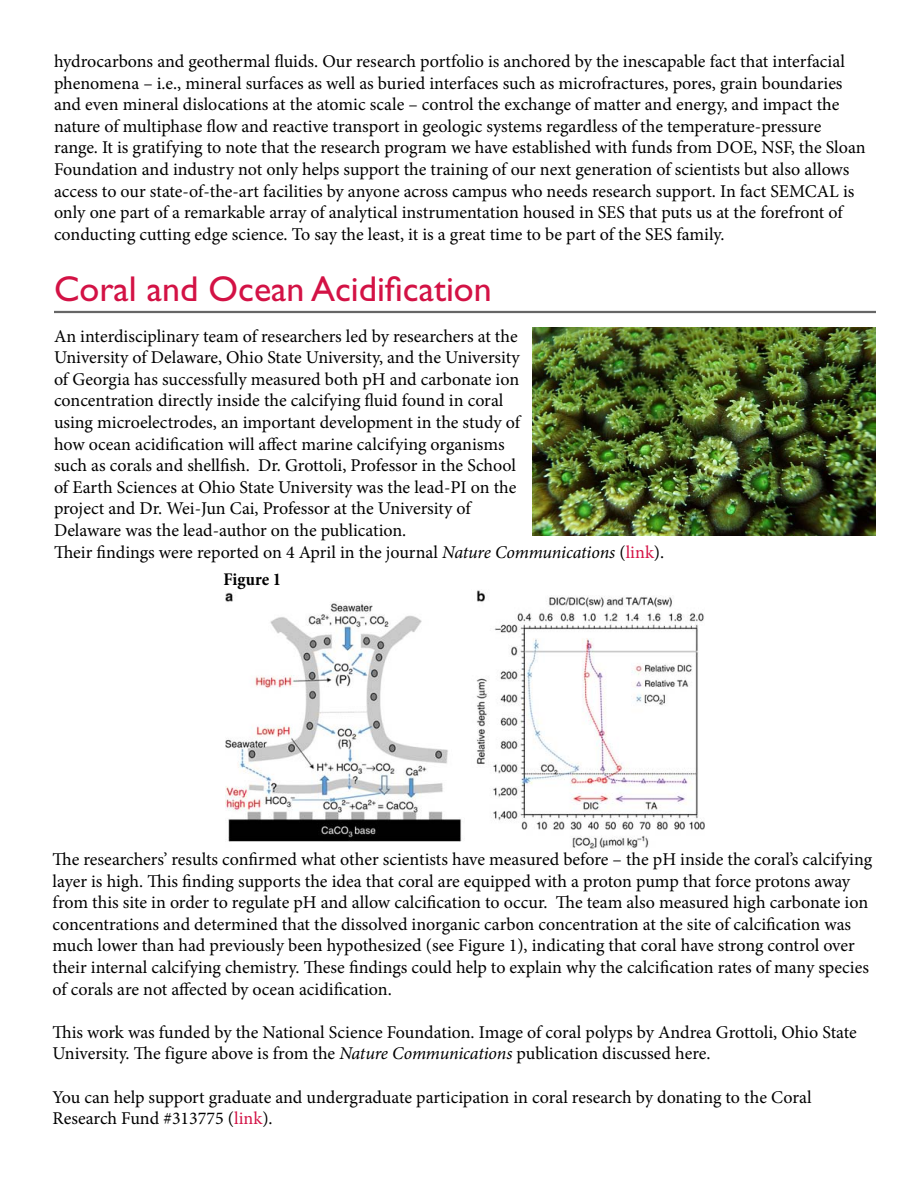
<style>
.page{position:relative;width:918px;height:1188px;background:#fff}
.page>*{position:absolute;margin:0;border:0;box-sizing:border-box;transform-origin:0 0}
.t1{font:36px "Gill Sans Std";color:#d31245}
.t2{font:18px/21.6px "Minion Pro";color:#000}
.t3{font:700 condensed 18px "Minion Pro";color:#000}
.s1{font-style:italic}
.s2{color:#d31245}
</style>
<div class="page">
<hr style="left:54px;top:311px;width:822px;height:2px;background:#666">
<img style="left:532px;top:327px;width:344px;height:209px">
<img style="left:226px;top:590px;width:478px;height:259px">
<p class="t2" style="left:54px;top:51px;width:813px">hydrocarbons and geothermal fluids. Our research portfolio is anchored by the inescapable fact that interfacial phenomena – i.e., mineral surfaces as well as buried interfaces such as microfractures, pores, grain boundaries and even mineral dislocations at the atomic scale – control the exchange of matter and energy, and impact the nature of multiphase flow and reactive transport in geologic systems regardless of the temperature-pressure range. It is gratifying to note that the research program we have established with funds from DOE, NSF, the Sloan Foundation and industry not only helps support the training of our next generation of scientists but also allows access to our state-of-the-art facilities by anyone across campus who needs research support. In fact SEMCAL is only one part of a remarkable array of analytical instrumentation housed in SES that puts us at the forefront of conducting cutting edge science. To say the least, it is a great time to be part of the SES family.</p>
<h1 class="t1" style="left:54px;top:268px;width:439px">Coral and Ocean Acidification</h1>
<p class="t2" style="left:54px;top:325px;width:612px">An interdisciplinary team of researchers led by researchers at the<br>University of Delaware, Ohio State University, and the University<br>of Georgia has successfully measured both pH and carbonate ion<br>concentration directly inside the calcifying fluid found in coral<br>using microelectrodes, an important development in the study of<br>how ocean acidification will affect marine calcifying organisms<br>such as corals and shellfish. Dr. Grottoli, Professor in the School<br>of Earth Sciences at Ohio State University was the lead-PI on the<br>project and Dr. Wei-Jun Cai, Professor at the University of<br>Delaware was the lead-author on the publication.<br>Their findings were reported on 4 April in the journal <span class="s1">Nature Communications</span> (<span class="s2">link</span>).</p>
<p class="t3" style="left:224px;top:566px;width:59px">Figure 1</p>
<p class="t2" style="left:52px;top:849px;width:821px">The researchers’ results confirmed what other scientists have measured before – the pH inside the coral’s calcifying layer is high. This finding supports the idea that coral are equipped with a proton pump that force protons away from this site in order to regulate pH and allow calcification to occur. The team also measured high carbonate ion concentrations and determined that the dissolved inorganic carbon concentration at the site of calcification was much lower than had previously been hypothesized (see Figure 1), indicating that coral have strong control over their internal calcifying chemistry. These findings could help to explain why the calcification rates of many species of corals are not affected by ocean acidification.</p>
<p class="t2" style="left:52px;top:1021px;width:806px">This work was funded by the National Science Foundation. Image of coral polyps by Andrea Grottoli, Ohio State<br>University. The figure above is from the <span class="s1">Nature Communications</span> publication discussed here.</p>
<p class="t2" style="left:52px;top:1086px;width:761px">You can help support graduate and undergraduate participation in coral research by donating to the Coral<br>Research Fund #313775 (<span class="s2">link</span>).</p>
</div>
